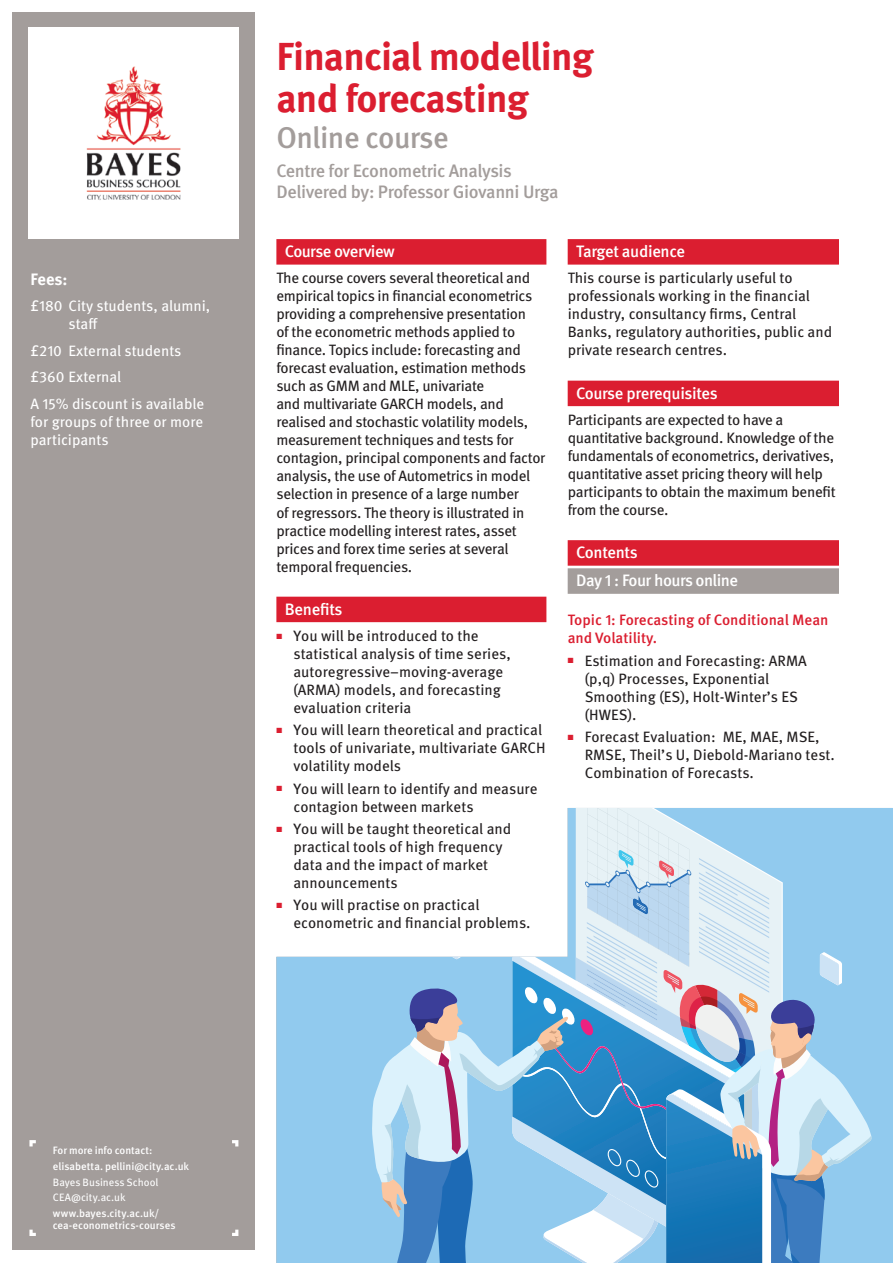
<style>
.page{position:relative;width:893px;height:1263px;background:#fff}
.page>*{position:absolute;margin:0;border:0;box-sizing:border-box;transform-origin:0 0}
.t1{font:700 39px/42px "Meta Pro";letter-spacing:-.02em;color:#db1e30}
.t2{font:500 30px "Meta Pro";letter-spacing:-.02em;color:#a39d9b}
._11__Subheading_-_Ti{font:500 18px "Meta Pro";letter-spacing:-.02em;color:#a39d9b}
._8__Highlighted_text{font:500 16.5px "Meta Pro";letter-spacing:-.025em;color:#fff}
._9__Highlighted_text{font:500 16.5px "Meta Pro";letter-spacing:-.03em;color:#fff}
._0__Body__MetaOT_Boo{font:700 16.5px "Meta Pro";color:#fff}
._0__Body__MetaOT_Boo-2{font:15px/18px "Meta Pro";letter-spacing:-.02em;color:#231f20}
._0__Body__MetaOT_Boo-3{font:15px/18px "Meta Pro";color:#231f20}
._0__Body__MetaOT_Boo-4{font:15px/18px "Meta Pro";color:#fff}
._0__Body__MetaOT_Boo-5{font:500 15px/18px "Meta Pro";color:#db1e30}
._15__Call_To_Action{font:500 10.65px/15.8px "Meta Pro";letter-spacing:-.005em;color:#fff}
._15__Call_To_Action-2{font:10.65px "Meta Pro";letter-spacing:-.005em;color:#fff}
.s1{color:#db1e30}
.s2{font-weight:400}
</style>
<div class="page">
<div style="left:13px;top:13px;width:242px;height:1237px;background:#a39d9b"></div>
<img style="left:28px;top:28px;width:211px;height:210px">
<div style="left:276px;top:239px;width:270px;height:26px;background:#db1e30"></div>
<div style="left:276px;top:597px;width:270px;height:25px;background:#db1e30"></div>
<svg style="left:276px;top:808px;width:617px;height:455px;fill:#91caee"></svg>
<svg style="left:372px;top:808px;width:501px;height:455px"></svg>
<svg style="left:29px;top:1140px;width:7px;height:6px"></svg>
<svg style="left:29px;top:1229px;width:7px;height:7px"></svg>
<svg style="left:232px;top:1140px;width:6px;height:6px"></svg>
<svg style="left:232px;top:1229px;width:6px;height:7px"></svg>
<div style="left:568px;top:239px;width:271px;height:26px;background:#db1e30"></div>
<div style="left:568px;top:381px;width:271px;height:25px;background:#db1e30"></div>
<div style="left:568px;top:540px;width:271px;height:26px;background:#db1e30"></div>
<div style="left:568px;top:568px;width:271px;height:26px;background:#a39d9b"></div>
<p class="_0__Body__MetaOT_Boo" style="left:30px;top:266px;width:39px">Fees:</p>
<p class="_0__Body__MetaOT_Boo-4" style="left:69px;top:296px;width:143px;text-indent:-38px">£180 City students, alumni, staff</p>
<p class="_0__Body__MetaOT_Boo-4" style="left:30px;top:340px;width:153px">£210 External students</p>
<p class="_0__Body__MetaOT_Boo-4" style="left:30px;top:367px;width:92px">£360 External</p>
<p class="_0__Body__MetaOT_Boo-4" style="left:30px;top:393px;width:175px;text-align:justify">A 15% discount is available for groups of three or more participants</p>
<p class="t1" style="left:276px;top:33px;width:319px">Financial modelling and forecasting</p>
<p class="t2" style="left:276px;top:114px;width:174px">Online course</p>
<p class="_11__Subheading_-_Ti" style="left:276px;top:157px;width:237px">Centre for Econometric Analysis</p>
<p class="_11__Subheading_-_Ti" style="left:276px;top:178px;width:284px">Delivered by: Professor Giovanni Urga</p>
<p class="_8__Highlighted_text" style="left:285px;top:238px;width:112px">Course overview</p>
<p class="_0__Body__MetaOT_Boo-2" style="left:276px;top:268px;width:271px">The course covers several theoretical and empirical topics in financial econometrics providing a comprehensive presentation<br>of the econometric methods applied to finance. Topics include: forecasting and forecast evaluation, estimation methods such as GMM and MLE, univariate<br>and multivariate GARCH models, and realised and stochastic volatility models, measurement techniques and tests for contagion, principal components and factor analysis, the use of Autometrics in model selection in presence of a large number<br>of regressors. The theory is illustrated in practice modelling interest rates, asset prices and forex time series at several temporal frequencies.</p>
<p class="_8__Highlighted_text" style="left:285px;top:596px;width:59px">Benefits</p>
<p class="_0__Body__MetaOT_Boo-3" style="left:293px;top:626px;width:219px;text-indent:-17px"><span class="s1">■</span> You will be introduced to the statistical analysis of time series, autoregressive–moving-average (ARMA) models, and forecasting evaluation criteria</p>
<p class="_0__Body__MetaOT_Boo-3" style="left:293px;top:720px;width:254px;text-indent:-17px"><span class="s1">■</span> You will learn theoretical and practical tools of univariate, multivariate GARCH volatility models</p>
<p class="_0__Body__MetaOT_Boo-3" style="left:293px;top:778px;width:246px;text-indent:-17px"><span class="s1">■</span> You will learn to identify and measure contagion between markets</p>
<p class="_0__Body__MetaOT_Boo-3" style="left:293px;top:819px;width:219px;text-indent:-17px"><span class="s1">■</span> You will be taught theoretical and practical tools of high frequency data and the impact of market announcements</p>
<p class="_0__Body__MetaOT_Boo-3" style="left:293px;top:895px;width:239px;text-indent:-17px"><span class="s1">■</span> You will practise on practical econometric and financial problems.</p>
<p class="_8__Highlighted_text" style="left:576px;top:238px;width:111px">Target audience</p>
<p class="_0__Body__MetaOT_Boo-2" style="left:568px;top:268px;width:266px">This course is particularly useful to professionals working in the financial industry, consultancy firms, Central Banks, regulatory authorities, public and private research centres.</p>
<p class="_8__Highlighted_text" style="left:576px;top:380px;width:143px">Course prerequisites</p>
<p class="_0__Body__MetaOT_Boo-2" style="left:568px;top:410px;width:269px">Participants are expected to have a quantitative background. Knowledge of the fundamentals of econometrics, derivatives, quantitative asset pricing theory will help participants to obtain the maximum benefit from the course.</p>
<p class="_8__Highlighted_text" style="left:576px;top:539px;width:63px">Contents</p>
<p class="_9__Highlighted_text" style="left:576px;top:568px;width:163px">Day 1 : Four hours online</p>
<p class="_0__Body__MetaOT_Boo-5" style="left:568px;top:610px;width:262px">Topic 1: Forecasting of Conditional Mean and Volatility.</p>
<p class="_0__Body__MetaOT_Boo-3" style="left:585px;top:650px;width:224px;text-indent:-17px"><span class="s1">■</span> Estimation and Forecasting: ARMA (p,q) Processes, Exponential<br>Smoothing (ES), Holt-Winter’s ES (HWES).</p>
<p class="_0__Body__MetaOT_Boo-3" style="left:585px;top:727px;width:252px;text-indent:-17px"><span class="s1">■</span> Forecast Evaluation: ME, MAE, MSE,<br>RMSE, Theil’s U, Diebold-Mariano test.<br>Combination of Forecasts.</p>
<p class="_15__Call_To_Action" style="left:53px;top:1142px;width:138px">For more info contact: elisabetta. pellini@city.ac.uk<br><span class="s2">Bayes Business School</span></p>
<p class="_15__Call_To_Action-2" style="left:53px;top:1189px;width:74px">CEA@city.ac.uk</p>
<p class="_15__Call_To_Action" style="left:53px;top:1207px;width:124px;line-height:12px">www.bayes.city.ac.uk/ cea-econometrics-courses</p>
</div>
